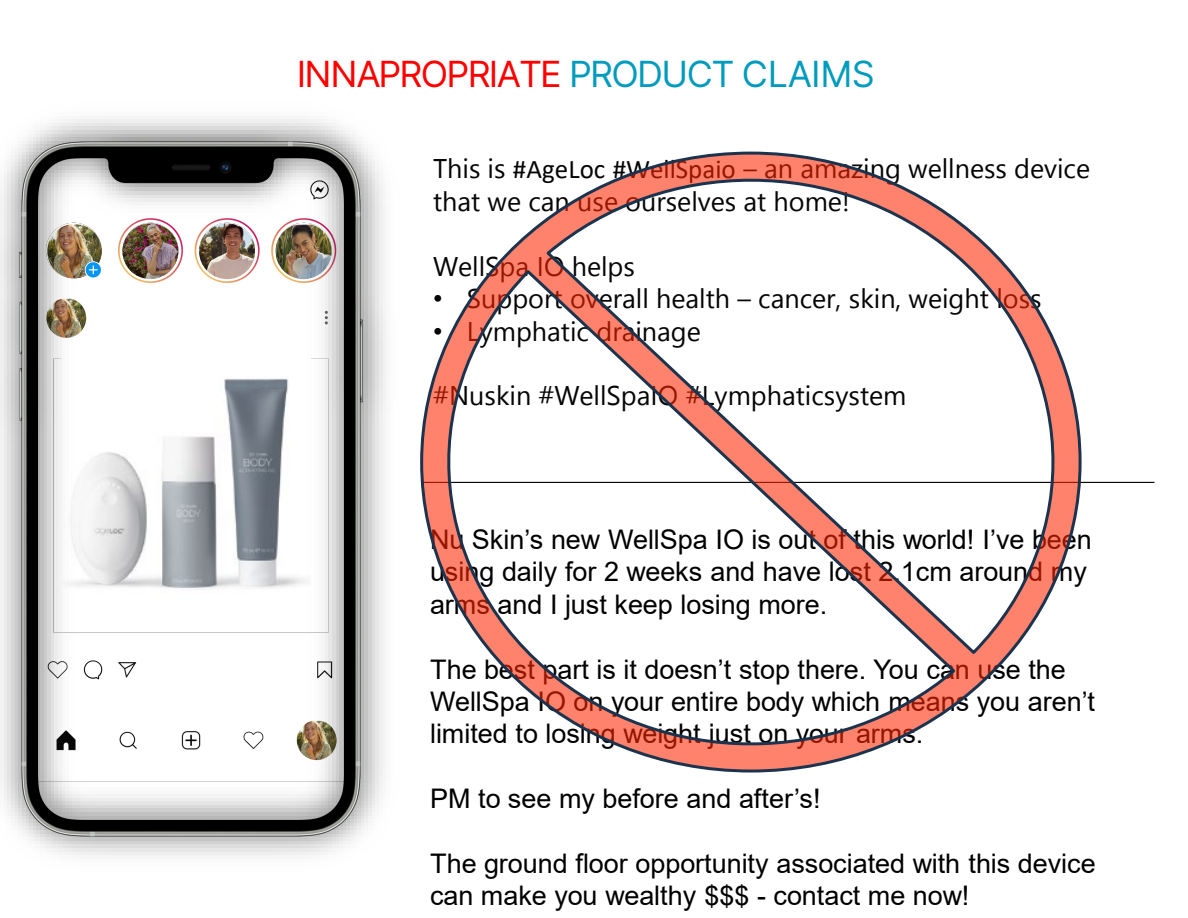
<style>
.page{position:relative;width:1188px;height:918px;background:#fff}
.page>*{position:absolute;margin:0;border:0;box-sizing:border-box;transform-origin:0 0}
.t1{font:36px "Inter";letter-spacing:-.045em;color:#f00}
.t2{font:27px/32.4px "Arial";letter-spacing:-.005em;color:#000}
.t3{font:27px/33.2px "Segoe UI Historic";color:#050505}
.s1{color:#009bbd}
.s2{font-family:"Calibri"}
.s3{font-family:"Arial"}
</style>
<div class="page">
<img style="left:0;top:119px;width:386px;height:736px">
<hr style="left:422px;top:482px;width:732px;height:1px;background:#000">
<svg style="left:420px;top:151px;width:666px;height:622px"></svg>
<h2 class="t1" style="left:297px;top:48px;width:580px">INNAPROPRIATE <span class="s1">PRODUCT CLAIMS</span></h2>
<p class="t3" style="left:433px;top:152px;width:659px">This is <span class="s2">#AgeLoc #WellSpaio</span> – an amazing wellness device that we can use ourselves at home!</p>
<p class="t3" style="left:433px;top:250px;width:203px">WellSpa IO helps</p>
<p class="t3" style="left:433px;top:282px;width:610px"><span class="s3">•</span> Support overall health – cancer, skin, weight loss</p>
<p class="t3" style="left:433px;top:315px;width:269px"><span class="s3">•</span> Lymphatic drainage</p>
<p class="t3" style="left:433px;top:380px;width:475px">#Nuskin #WellSpaIO #Lymphaticsystem</p>
<p class="t2" style="left:430px;top:523px;width:663px">Nu Skin’s new WellSpa IO is out of this world! I’ve been using daily for 2 weeks and have lost 2.1cm around my arms and I just keep losing more.</p>
<p class="t2" style="left:430px;top:653px;width:667px">The best part is it doesn’t stop there. You can use the<br>WellSpa IO on your entire body which means you aren’t limited to losing weight just on your arms.</p>
<p class="t2" style="left:430px;top:782px;width:392px">PM to see my before and after’s!</p>
<p class="t2" style="left:430px;top:847px;width:667px">The ground floor opportunity associated with this device can make you wealthy $$$ - contact me now!</p>
</div>
